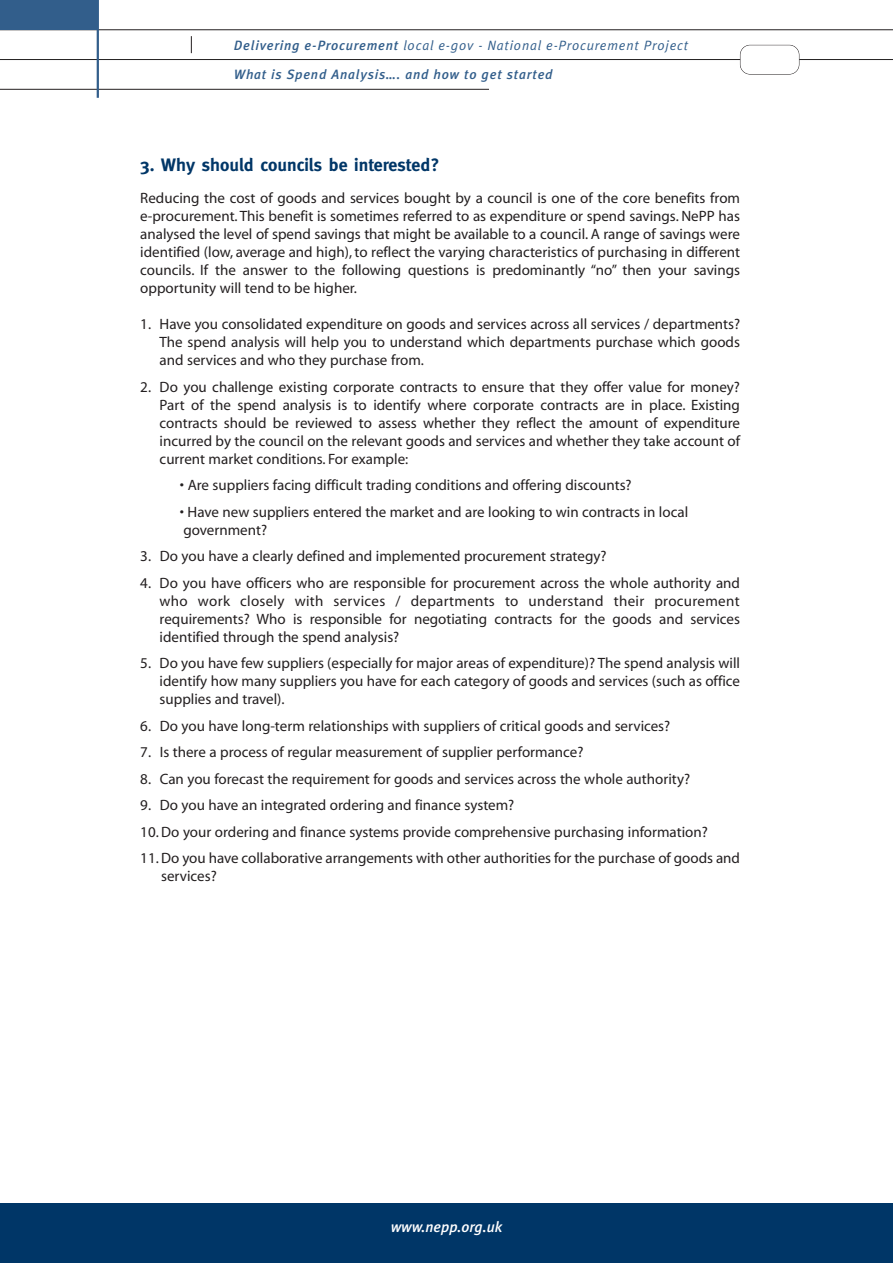
<style>
.page{position:relative;width:893px;height:1263px;background:#fff}
.page>*{position:absolute;margin:0;border:0;box-sizing:border-box;transform-origin:0 0}
.t1{font:700 18px "Meta";color:#003667}
.t2{font:15px/18px "Myriad";color:#231f20;text-align:justify}
.t3{font:italic 500 15px "Meta Plus";color:#fff}
.t4{font:italic 13.5px "Meta Plus Normal";letter-spacing:.06em;color:#325e8b}
.t5{font:italic 500 13.5px "Meta Plus";letter-spacing:.06em;color:#325e8b}
.s1{font-family:"Meta Plus";font-weight:500}
</style>
<div class="page">
<div style="left:0;top:1203px;width:893px;height:60px;background:#003667"></div>
<hr style="left:0;top:30px;width:893px;height:1px;background:#231f20">
<hr style="left:0;top:59px;width:893px;height:1px;background:#231f20">
<hr style="left:0;top:89px;width:489px;height:1px;background:#231f20">
<hr style="left:97px;top:0;width:2px;height:98px;background:#325e8b">
<div style="left:740px;top:45px;width:59px;height:29px;background:#fff;border-radius:10px"></div>
<div style="left:740px;top:45px;width:59px;height:30px;border:1px solid #231f20;border-radius:10px"></div>
<svg style="left:191px;top:36px;width:1px;height:17px"></svg>
<div style="left:0;top:0;width:98px;height:30px;background:#325e8b"></div>
<p class="t4" style="left:234px;top:37px;width:456px"><span class="s1">Delivering e-Procurement</span> local e-gov - National e-Procurement Project</p>
<p class="t5" style="left:234px;top:67px;width:320px">What is Spend Analysis…. and how to get started</p>
<p class="t1" style="left:140px;top:155px;width:301px">3. Why should councils be interested?</p>
<p class="t2" style="left:140px;top:191px;width:601px">Reducing the cost of goods and services bought by a council is one of the core benefits from e-procurement. This benefit is sometimes referred to as expenditure or spend savings. NePP has analysed the level of spend savings that might be available to a council. A range of savings were identified (low, average and high), to reflect the varying characteristics of purchasing in different councils. If the answer to the following questions is predominantly “no” then your savings opportunity will tend to be higher.</p>
<p class="t2" style="left:160px;top:317px;width:582px;text-indent:-19px">1. Have you consolidated expenditure on goods and services across all services / departments?<br>The spend analysis will help you to understand which departments purchase which goods and services and who they purchase from.</p>
<p class="t2" style="left:160px;top:379px;width:582px;text-indent:-19px">2. Do you challenge existing corporate contracts to ensure that they offer value for money?<br>Part of the spend analysis is to identify where corporate contracts are in place. Existing contracts should be reviewed to assess whether they reflect the amount of expenditure incurred by the council on the relevant goods and services and whether they take account of current market conditions. For example:</p>
<p class="t2" style="left:180px;top:478px;width:453px">• Are suppliers facing difficult trading conditions and offering discounts?</p>
<p class="t2" style="left:180px;top:504px;width:510px">• Have new suppliers entered the market and are looking to win contracts in local government?</p>
<p class="t2" style="left:140px;top:549px;width:468px">3. Do you have a clearly defined and implemented procurement strategy?</p>
<p class="t2" style="left:160px;top:575px;width:582px;text-indent:-19px">4. Do you have officers who are responsible for procurement across the whole authority and who work closely with services / departments to understand their procurement requirements? Who is responsible for negotiating contracts for the goods and services identified through the spend analysis?</p>
<p class="t2" style="left:160px;top:656px;width:582px;text-indent:-19px">5. Do you have few suppliers (especially for major areas of expenditure)? The spend analysis will identify how many suppliers you have for each category of goods and services (such as office supplies and travel).</p>
<p class="t2" style="left:140px;top:718px;width:531px">6. Do you have long-term relationships with suppliers of critical goods and services?</p>
<p class="t2" style="left:140px;top:745px;width:445px">7. Is there a process of regular measurement of supplier performance?</p>
<p class="t2" style="left:140px;top:771px;width:551px">8. Can you forecast the requirement for goods and services across the whole authority?</p>
<p class="t2" style="left:140px;top:798px;width:376px">9. Do you have an integrated ordering and finance system?</p>
<p class="t2" style="left:140px;top:824px;width:569px">10. Do your ordering and finance systems provide comprehensive purchasing information?</p>
<p class="t2" style="left:161px;top:851px;width:580px;text-indent:-21px">11. Do you have collaborative arrangements with other authorities for the purchase of goods and services?</p>
<p class="t3" style="left:391px;top:1218px;width:113px">www.nepp.org.uk</p>
</div>
